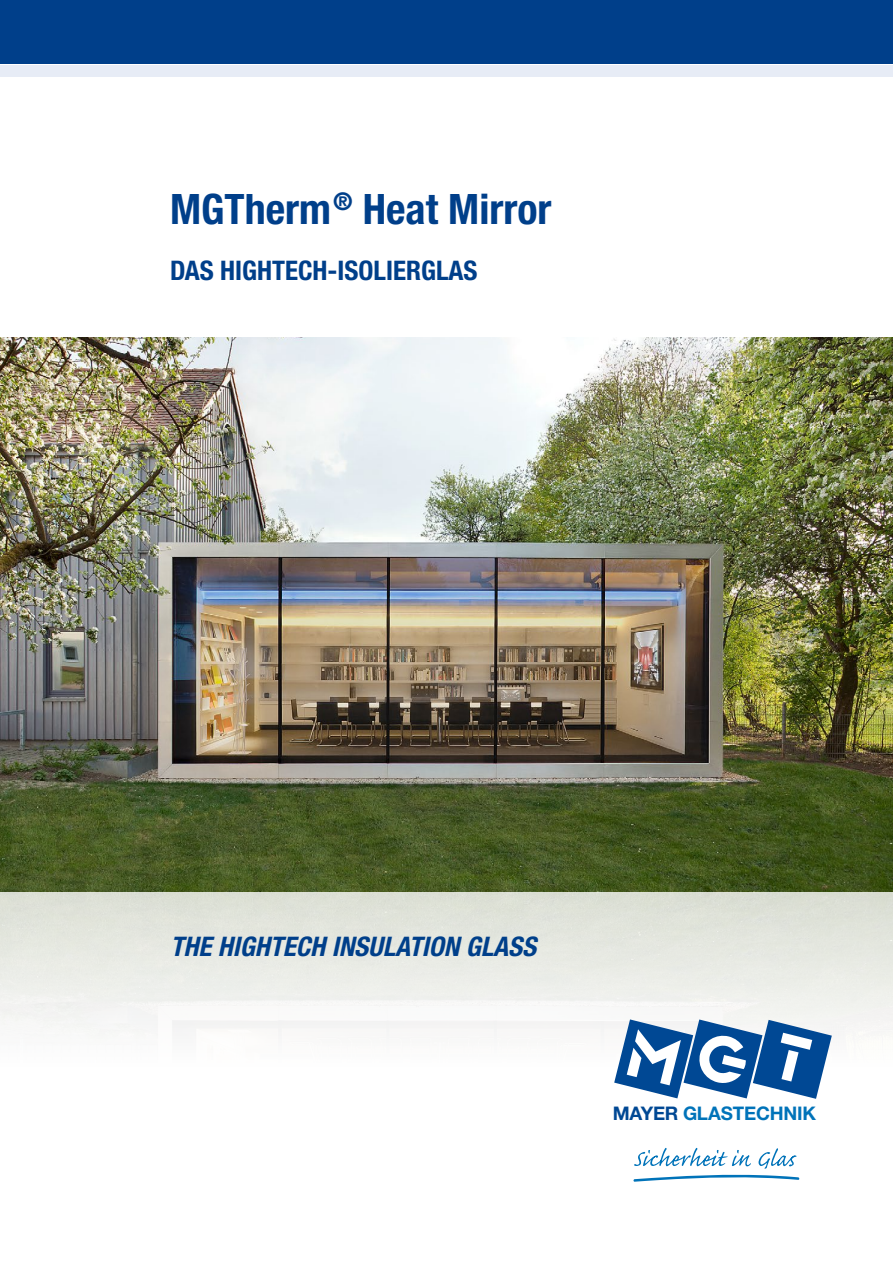
<style>
.page{position:relative;width:893px;height:1263px;background:#fff}
.page>*{position:absolute;margin:0;border:0;box-sizing:border-box;transform-origin:0 0}
.Headline_Produktfold{font:700 condensed 42px "Helvetica Neue";color:#003f8a}
.t1{font:italic 700 condensed 27px "Helvetica Neue";color:#003f8a}
.Headline_Produktfold-2{font:700 condensed 27px "Helvetica Neue";color:#003f8a}
.t2{font:700 18.75px "Helvetica Neue";letter-spacing:-.01em;color:#0073b9}
.s1{color:#004894}
</style>
<div class="page">
<img style="left:0;top:337px;width:893px;height:555px">
<div style="left:0;top:0;width:893px;height:64px;background:#003f8a"></div>
<div style="left:0;top:65px;width:893px;height:12px;background:#e7ecf6"></div>
<svg style="left:633px;top:1148px;width:167px;height:34px"></svg>
<svg style="left:614px;top:1019px;width:218px;height:80px"></svg>
<p class="Headline_Produktfold" style="left:170px;top:184px;width:383px">MGTherm<sup>®</sup> Heat Mirror</p>
<p class="Headline_Produktfold-2" style="left:170px;top:254px;width:309px">DAS HIGHTECH-ISOLIERGLAS</p>
<p class="t1" style="left:170px;top:930px;width:367px">THE HIGHTECH INSULATION GLASS</p>
<p class="t2" style="left:613px;top:1102px;width:205px"><span class="s1">MAYER</span> GLASTECHNIK</p>
</div>
